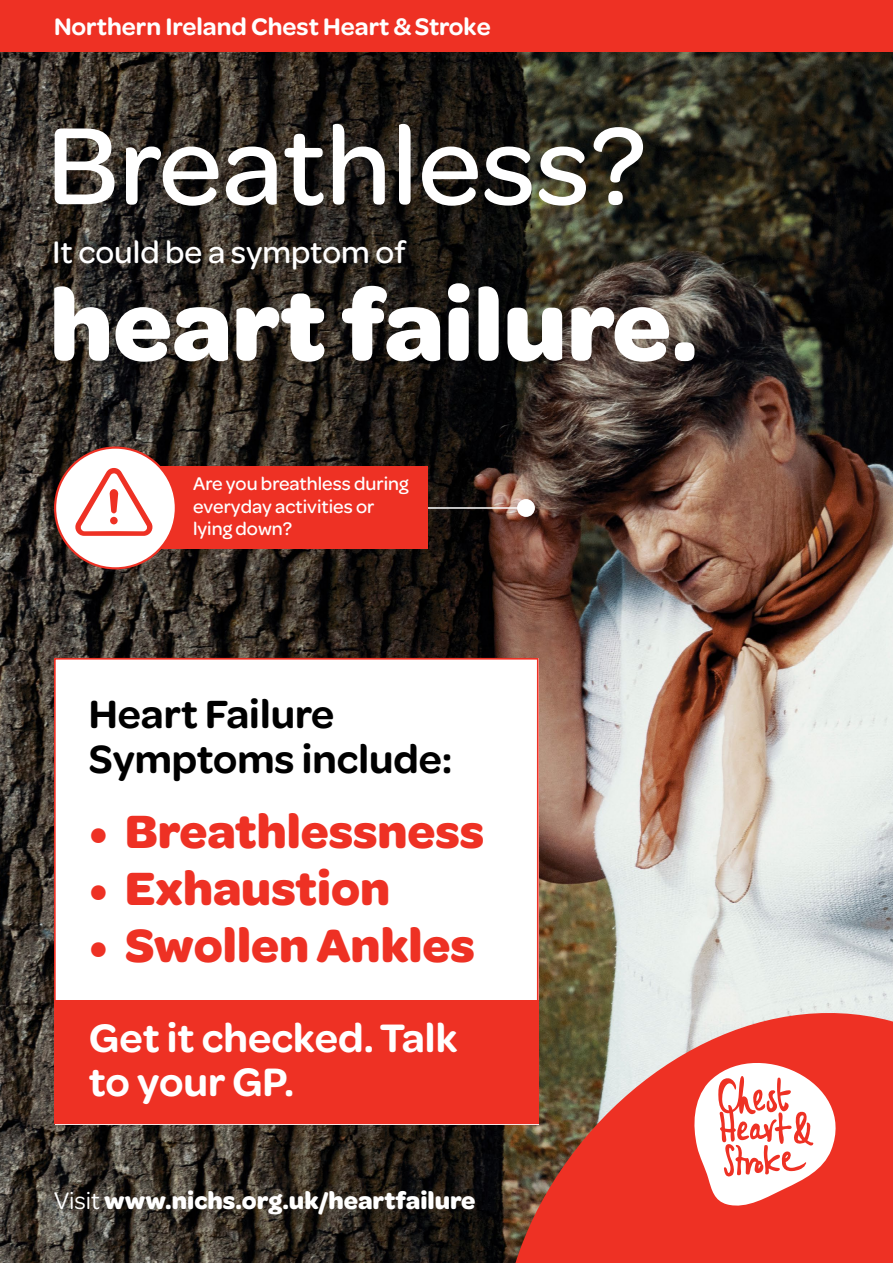
<style>
.page{position:relative;width:893px;height:1263px;background:#fff}
.page>*{position:absolute;margin:0;border:0;box-sizing:border-box;transform-origin:0 0}
.t1{font:500 117px "Omnes";color:#fff}
.t2{font:700 105px "Omnes";color:#fff}
.t3{font:700 49.8px "Omnes";color:#ee3124}
.t4{font:600 42.3px/44.1px "Omnes";color:#fff}
.t5{font:600 42px/45px "Omnes";color:#000}
.t6{font:500 33px "Omnes";color:#fff}
.t7{font:700 25.5px "Omnes";color:#fff}
.t8{font:600 25.5px "Omnes";color:#fff}
.t9{font:500 19.5px/22.5px "Omnes";color:#fff}
.s1{font-weight:400}
</style>
<div class="page">
<img style="left:0;top:51px;width:893px;height:1212px">
<div style="left:0;top:0;width:893px;height:51px;background:#ee3124"></div>
<svg style="left:408px;top:995px;width:485px;height:268px;background:#b04d40"></svg>
<svg style="left:692px;top:1034px;width:166px;height:175px"></svg>
<hr style="left:412px;top:507px;width:114px;height:2px;background:#fff">
<div style="left:517px;top:499px;width:18px;height:18px;background:#fff;border-radius:50%"></div>
<div style="left:129px;top:467px;width:299px;height:82px;background:#ee3124"></div>
<div style="left:55px;top:448px;width:121px;height:120px;background:#fff;border-radius:50%"></div>
<div style="left:54px;top:446px;width:123px;height:123px;border:2px solid #ee3124;border-radius:50%"></div>
<svg style="left:73px;top:466px;width:80px;height:70px"></svg>
<div style="left:55px;top:658px;width:484px;height:466px;background:#fff"></div>
<div style="left:55px;top:1000px;width:484px;height:124px;background:#ee3124"></div>
<div style="left:54px;top:658px;width:485px;height:466px;border:2px solid #ee3124"></div>
<p class="t8" style="left:54px;top:9px;width:438px">Northern Ireland Chest Heart &amp; Stroke</p>
<p class="t1" style="left:47px;top:85px;width:601px">Breathless?</p>
<p class="t6" style="left:52px;top:229px;width:355px">It could be a symptom of</p>
<p class="t2" style="left:50px;top:251px;width:650px">heart failure.</p>
<p class="t9" style="left:193px;top:471px;width:217px">Are you breathless during everyday activities or lying down?</p>
<p class="t5" style="left:89px;top:689px;width:365px">Heart Failure<br>Symptoms include:</p>
<p class="t3" style="left:90px;top:796px;width:396px">• Breathlessness</p>
<p class="t3" style="left:90px;top:853px;width:302px">• Exhaustion</p>
<p class="t3" style="left:90px;top:910px;width:387px">• Swollen Ankles</p>
<p class="t4" style="left:89px;top:1013px;width:370px">Get it checked. Talk to your GP.</p>
<p class="t7" style="left:54px;top:1182px;width:423px"><span class="s1">Visit</span> www.nichs.org.uk/heartfailure</p>
</div>
